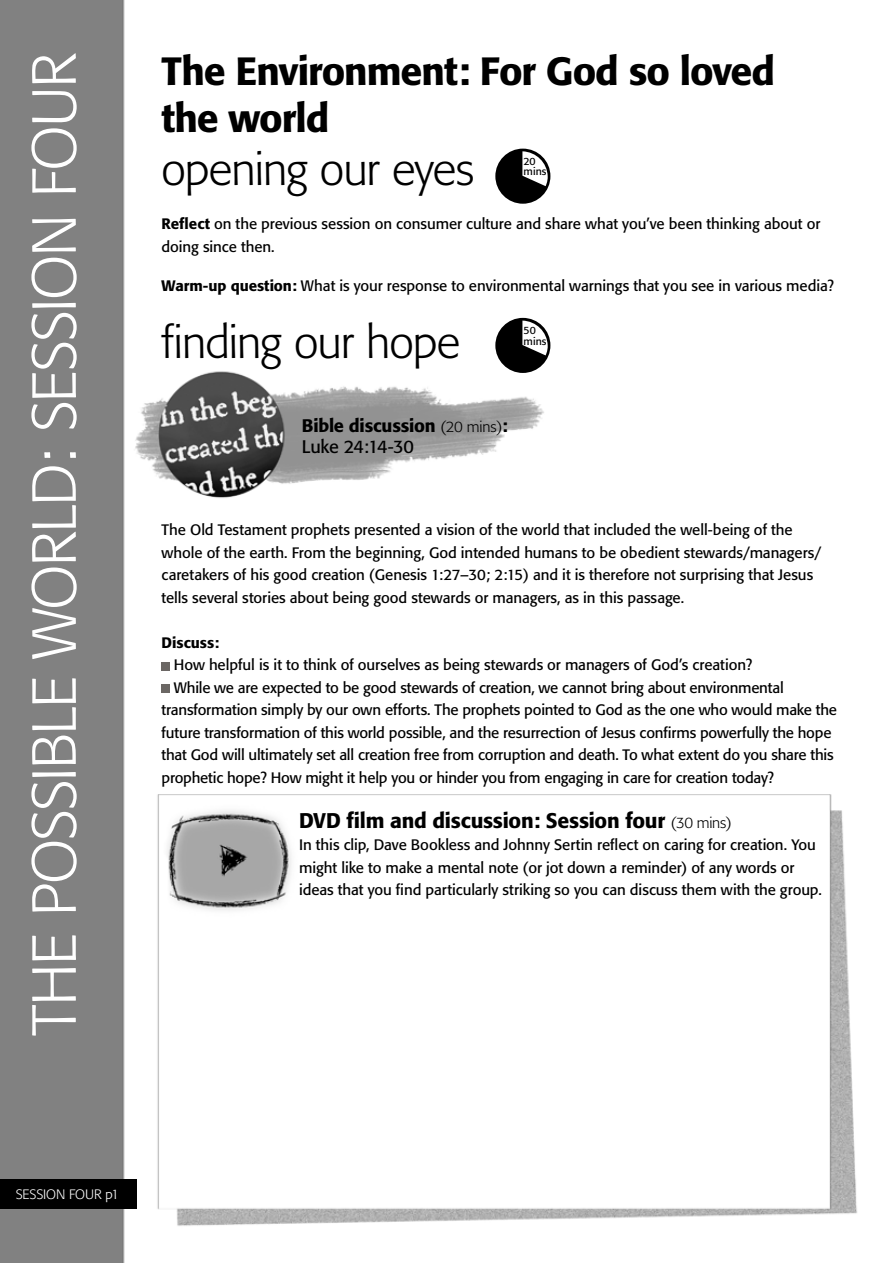
<style>
.page{position:relative;width:893px;height:1263px;background:#fff}
.page>*{position:absolute;margin:0;border:0;box-sizing:border-box;transform-origin:0 0}
.t1{font:300 61.5px "Formata";letter-spacing:-.025em;color:#fff}
.t2{font:300 45px "Formata";letter-spacing:-.025em;color:#000}
.t3{font:500 39px/46.8px "Formata";letter-spacing:-.025em;color:#000}
.t4{font:500 21px "Formata";letter-spacing:-.01em;color:#000}
.t5{font:500 18px/21.6px "Formata";letter-spacing:-.01em;color:#000}
.t6{font:15px/22.5px "Formata";letter-spacing:-.005em;color:#000}
.t7{font:500 15px "Formata";color:#000}
.t8{font:300 13.5px "Formata";letter-spacing:-.005em;color:#fff}
.t9{font:10.5px/10.2px "Formata";letter-spacing:.01em;color:#000}
.s1{font-weight:500}
.s2{font-weight:300;font-size:15px}
.s3{font-weight:400}
</style>
<div class="page">
<img style="left:0;top:0;width:857px;height:1263px">
<div style="left:162px;top:662px;width:8px;height:8px;background:#6b6764"></div>
<div style="left:162px;top:685px;width:8px;height:8px;background:#6b6764"></div>
<div style="left:495px;top:149px;width:55px;height:55px;background:#000;border-radius:50%"></div>
<svg style="left:522px;top:151px;width:26px;height:35px"></svg>
<div style="left:495px;top:318px;width:55px;height:55px;background:#000;border-radius:50%"></div>
<svg style="left:522px;top:321px;width:26px;height:34px"></svg>
<div style="left:0;top:1179px;width:137px;height:30px;background:#000"></div>
<h1 class="t1" style="left:18px;top:1036px;width:984px;rotate:-90deg">THE POSSIBLE WORLD: SESSION FOUR</h1>
<h3 class="t3" style="left:162px;top:48px;width:615px">The Environment: For God so loved the world</h3>
<h2 class="t2" style="left:162px;top:143px;width:314px">opening our eyes</h2>
<p class="t6" style="left:162px;top:213px;width:660px"><span class="s1">Reflect</span> on the previous session on consumer culture and share what you’ve been thinking about or doing since then.</p>
<p class="t6" style="left:162px;top:275px;width:674px"><span class="s1">Warm-up question:</span> What is your response to environmental warnings that you see in various media?</p>
<h2 class="t2" style="left:162px;top:316px;width:300px">finding our hope</h2>
<p class="t9" style="left:523px;top:156px;width:25px">20 mins</p>
<p class="t9" style="left:523px;top:325px;width:25px">50 mins</p>
<p class="t5" style="left:302px;top:414px;width:207px">Bible discussion <span class="s2">(20 mins)</span>:<br><span class="s3">Luke 24:14-30</span></p>
<p class="t6" style="left:162px;top:519px;width:661px">The Old Testament prophets presented a vision of the world that included the well-being of the whole of the earth. From the beginning, God intended humans to be obedient stewards/managers/ caretakers of his good creation (Genesis 1:27–30; 2:15) and it is therefore not surprising that Jesus tells several stories about being good stewards or managers, as in this passage.</p>
<p class="t7" style="left:162px;top:633px;width:59px">Discuss:</p>
<p class="t6" style="left:174px;top:654px;width:580px">How helpful is it to think of ourselves as being stewards or managers of God’s creation?</p>
<p class="t6" style="left:174px;top:676px;width:612px">While we are expected to be good stewards of creation, we cannot bring about environmental</p>
<p class="t6" style="left:162px;top:699px;width:677px">transformation simply by our own efforts. The prophets pointed to God as the one who would make the</p>
<p class="t6" style="left:162px;top:721px;width:671px">future transformation of this world possible, and the resurrection of Jesus confirms powerfully the hope</p>
<p class="t6" style="left:162px;top:744px;width:674px">that God will ultimately set all creation free from corruption and death. To what extent do you share this</p>
<p class="t6" style="left:162px;top:766px;width:614px">prophetic hope? How might it help you or hinder you from engaging in care for creation today?</p>
<h3 class="t4" style="left:299px;top:807px;width:434px">DVD film and discussion: Session four <span class="s2">(30 mins)</span></h3>
<p class="t6" style="left:299px;top:834px;width:524px">In this clip, Dave Bookless and Johnny Sertin reflect on caring for creation. You might like to make a mental note (or jot down a reminder) of any words or ideas that you find particularly striking so you can discuss them with the group.</p>
<p class="t8" style="left:16px;top:1186px;width:105px">SESSION FOUR p1</p>
</div>
